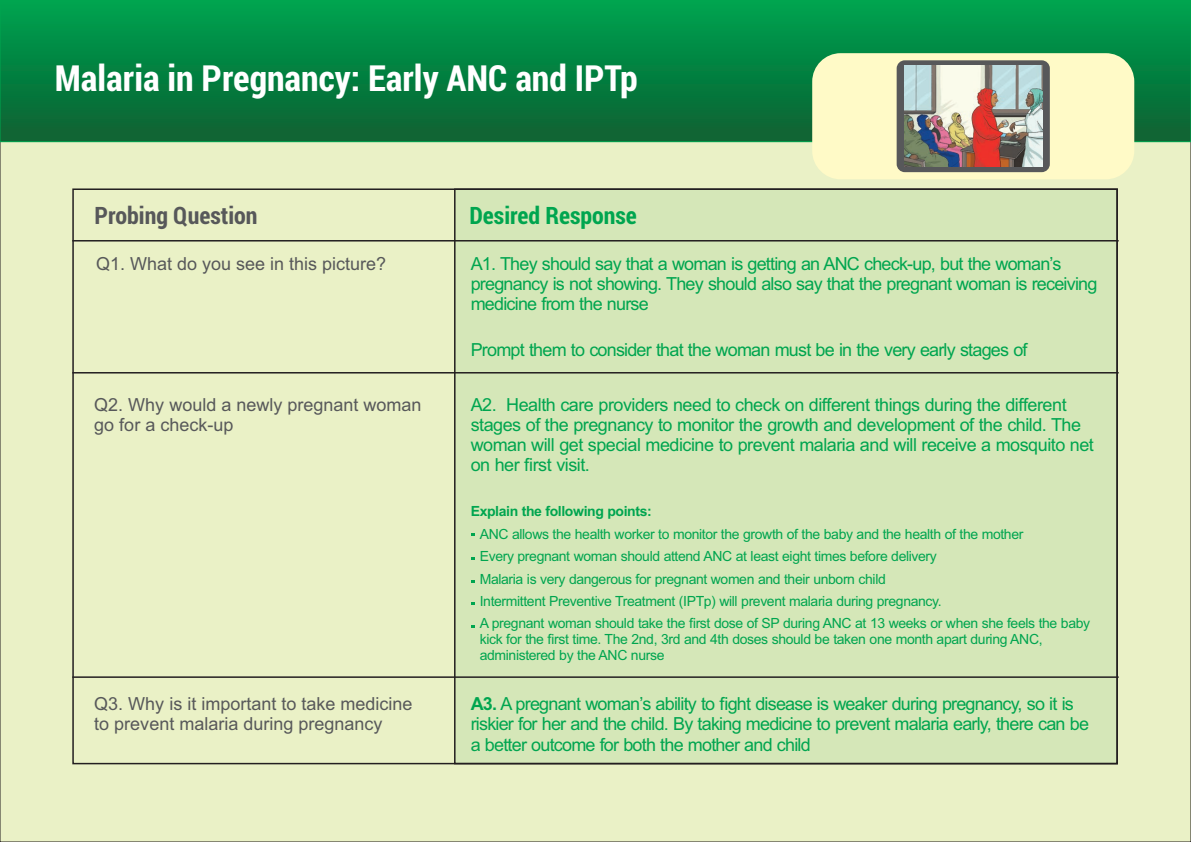
<style>
.page{position:relative;width:1191px;height:842px;background:#fff}
.page>*{position:absolute;margin:0;border:0;box-sizing:border-box;transform-origin:0 0}
.t1{font:700 36px "Roboto Condensed";color:#fff}
.t2{font:700 24px "Roboto Condensed";color:#57585a}
.t3{font:700 24px "Roboto Condensed";color:#00a54f}
.t4{font:18px/20.1px "Arial";letter-spacing:-.045em;color:#00a54f}
.t5{font:18px/20.1px "Arial";letter-spacing:-.025em;color:#00a54f}
.t6{font:18px/20.1px "Arial";color:#57585a}
.t7{font:14px/22.4px "Arial";letter-spacing:-.025em;color:#00a54f}
.t8{font:700 14px "Arial";letter-spacing:-.025em;color:#00a54f}
.s1{font-weight:700}
</style>
<div class="page">
<div style="left:0;top:117px;width:1191px;height:725px;background:#eaf1c6"></div>
<div style="left:0;top:0;width:1191px;height:142px;background:linear-gradient(to bottom,#00a34f,#0d6032)"></div>
<div style="left:0;top:0;width:1191px;height:142px;border:1px solid #00a54f"></div>
<div style="left:454px;top:188px;width:663px;height:576px;background:#d5e7b8;border:2px solid #231f20"></div>
<div style="left:812px;top:53px;width:322px;height:126px;background:#fffac7;border-radius:28px"></div>
<svg style="left:471px;top:602px;width:4px;height:3px"></svg>
<hr style="left:72px;top:240px;width:1046px;height:1px;background:#231f20">
<hr style="left:72px;top:372px;width:1046px;height:1px;background:#231f20">
<hr style="left:72px;top:676px;width:1046px;height:2px;background:#231f20">
<div style="left:896px;top:60px;width:153px;height:112px;background:#57585a;border-radius:8px"></div>
<img style="left:904px;top:66px;width:138px;height:101px">
<h1 class="t1" style="left:55px;top:53px;width:584px">Malaria in Pregnancy: Early ANC and IPTp</h1>
<h2 class="t2" style="left:95px;top:199px;width:165px">Probing Question</h2>
<p class="t6" style="left:96px;top:255px;width:292px">Q1. What do you see in this picture?</p>
<p class="t6" style="left:94px;top:396px;width:329px">Q2. Why would a newly pregnant woman go for a check-up</p>
<h2 class="t3" style="left:469px;top:199px;width:169px">Desired Response</h2>
<p class="t4" style="left:471px;top:255px;width:628px">A1. They should say that a woman is getting an ANC check-up, but the woman’s pregnancy is not showing. They should also say that the pregnant woman is receiving medicine from the nurse</p>
<p class="t4" style="left:471px;top:341px;width:558px">Prompt them to consider that the woman must be in the very early stages of</p>
<p class="t5" style="left:471px;top:396px;width:625px">A2. Health care providers need to check on different things during the different stages of the pregnancy to monitor the growth and development of the child. The woman will get special medicine to prevent malaria and will receive a mosquito net on her first visit.</p>
<p class="t8" style="left:471px;top:506px;width:183px">Explain the following points:</p>
<p class="t7" style="left:480px;top:524px;width:612px">ANC allows the health worker to monitor the growth of the baby and the health of the mother<br>Every pregnant woman should attend ANC at least eight times before delivery<br>Malaria is very dangerous for pregnant women and their unborn child<br>Intermittent Preventive Treatment (IPTp) will prevent malaria during pregnancy.<br>A pregnant woman should take the first dose of SP during ANC at 13 weeks or when she feels the baby</p>
<p class="t7" style="left:480px;top:632px;width:564px;line-height:15.6px">kick for the first time. The 2nd, 3rd and 4th doses should be taken one month apart during ANC, administered by the ANC nurse</p>
<p class="t6" style="left:94px;top:696px;width:320px">Q3. Why is it important to take medicine to prevent malaria during pregnancy</p>
<p class="t4" style="left:471px;top:696px;width:620px"><span class="s1">A3.</span> A pregnant woman’s ability to fight disease is weaker during pregnancy, so it is riskier for her and the child. By taking medicine to prevent malaria early, there can be a better outcome for both the mother and child</p>
</div>
